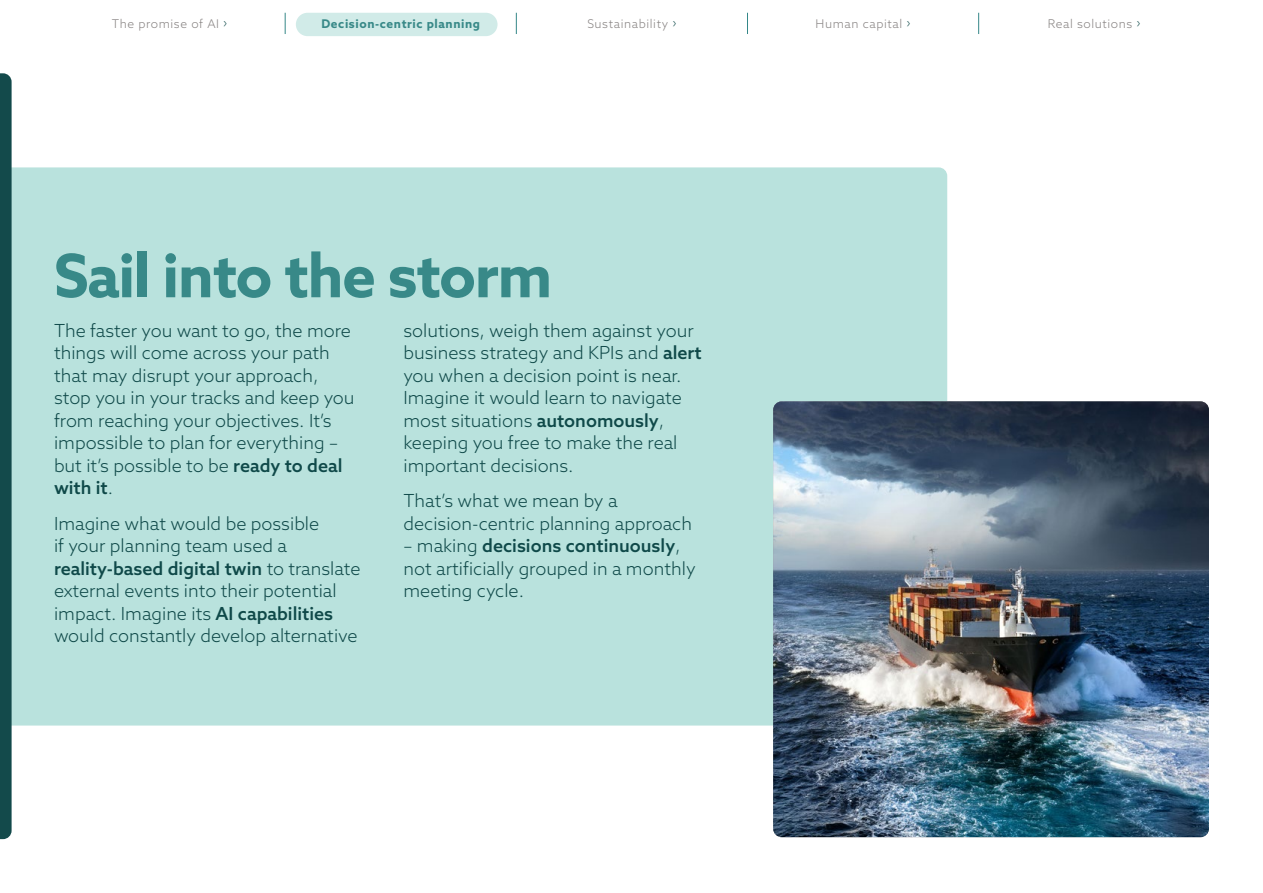
<style>
.page{position:relative;width:1263px;height:893px;background:#fff}
.page>*{position:absolute;margin:0;border:0;box-sizing:border-box;transform-origin:0 0}
.t1{font:700 60px "Azo Sans";letter-spacing:-.02em;color:#388988}
.t2{font:300 18px/22.5px "Azo Sans";color:#0f4949}
.t3{font:300 12px "Azo Sans";letter-spacing:.05em;color:#878382}
.t4{font:700 12px "Azo Sans";letter-spacing:.05em;color:#388988}
.s1{color:#0f4949}
.s2{font-weight:500}
</style>
<div class="page">
<div style="left:12px;top:167px;width:935px;height:558px;background:#b9e2dd"></div>
<img style="left:773px;top:401px;width:436px;height:436px">
<div style="left:0;top:73px;width:12px;height:766px;background:#134a4b"></div>
<div style="left:296px;top:13px;width:201px;height:23px;background:#d1ebe8;border-radius:12px"></div>
<svg style="left:285px;top:13px;width:1px;height:21px"></svg>
<svg style="left:516px;top:13px;width:1px;height:21px"></svg>
<svg style="left:747px;top:13px;width:1px;height:21px"></svg>
<svg style="left:978px;top:13px;width:1px;height:21px"></svg>
<p class="t3" style="left:112px;top:16px;width:117px">The promise of AI <span class="s1">›</span></p>
<p class="t4" style="left:321px;top:16px;width:160px">Decision-centric planning</p>
<p class="t3" style="left:587px;top:16px;width:91px">Sustainability <span class="s1">›</span></p>
<p class="t3" style="left:815px;top:16px;width:97px">Human capital <span class="s1">›</span></p>
<p class="t3" style="left:1048px;top:16px;width:94px">Real solutions <span class="s1">›</span></p>
<h1 class="t1" style="left:54px;top:237px;width:500px">Sail into the storm</h1>
<p class="t2" style="left:54px;top:319px;width:302px">The faster you want to go, the more things will come across your path that may disrupt your approach, stop you in your tracks and keep you from reaching your objectives. It’s impossible to plan for everything – but it’s possible to be <span class="s2">ready to deal with it</span>.</p>
<p class="t2" style="left:54px;top:512px;width:308px">Imagine what would be possible<br>if your planning team used a <span class="s2">reality-based digital twin</span> to translate external events into their potential impact. Imagine its <span class="s2">AI capabilities </span>would constantly develop alternative</p>
<p class="t2" style="left:403px;top:319px;width:300px">solutions, weigh them against your business strategy and KPIs and <span class="s2">alert </span>you when a decision point is near.<br>Imagine it would learn to navigate most situations <span class="s2">autonomously</span>, keeping you free to make the real important decisions.</p>
<p class="t2" style="left:403px;top:489px;width:290px">That’s what we mean by a decision-centric planning approach</p>
<p class="t2" style="left:403px;top:534px;width:294px">– making <span class="s2">decisions continuously</span>, not artificially grouped in a monthly meeting cycle.</p>
</div>
